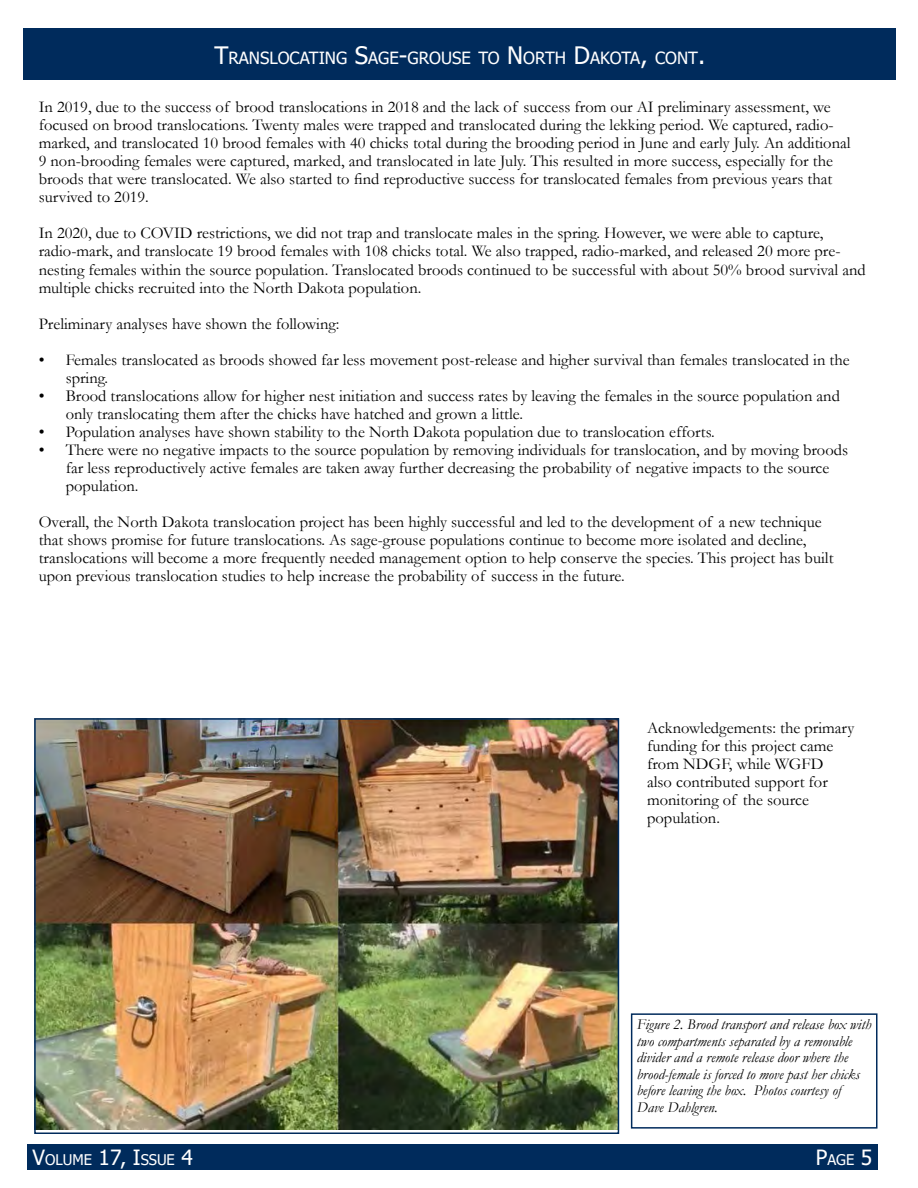
<style>
.page{position:relative;width:918px;height:1188px;background:#fff}
.page>*{position:absolute;margin:0;border:0;box-sizing:border-box;transform-origin:0 0}
.t1{font:16.8px "Tahoma";color:#fff}
.t2{font:16.5px/18px "Garamond";color:#000}
.t3{font:italic 15px/16.5px "Garamond";color:#000}
.t4{font:14.7px "Tahoma";color:#fff}
.s1{font-size:24px}
.s2{font-size:21px}
</style>
<div class="page">
<div style="left:27px;top:1144px;width:851px;height:26px;background:#002b5c"></div>
<div style="left:23px;top:29px;width:873px;height:51px;background:#002b5c"></div>
<div style="left:631px;top:1013px;width:247px;height:116px;border:2px solid #002b5c"></div>
<img style="left:37px;top:721px;width:579px;height:408px">
<div style="left:34px;top:718px;width:585px;height:416px;border:2px solid #002b5c"></div>
<p class="t1" style="left:214px;top:46px;width:492px"><span class="s1">T</span>RANSLOCATING <span class="s1">S</span>AGE<span class="s1">-</span>GROUSE TO <span class="s1">N</span> ORTH <span class="s1">D</span>AKOTA<span class="s1">,</span> CONT<span class="s1">.</span></p>
<p class="t2" style="left:39px;top:98px;width:813px">In 2019, due to the success of brood translocations in 2018 and the lack of success from our AI preliminary assessment, we focused on brood translocations. Twenty males were trapped and translocated during the lekking period. We captured, radio&shy;marked, and translocated 10 brood females with 40 chicks total during the brooding period in June and early July. An additional 9 non-brooding females were captured, marked, and translocated in late July. This resulted in more success, especially for the broods that were translocated. We also started to find reproductive success for translocated females from previous years that survived to 2019.</p>
<p class="t2" style="left:39px;top:224px;width:829px">In 2020, due to COVID restrictions, we did not trap and translocate males in the spring. However, we were able to capture, radio-mark, and translocate 19 brood females with 108 chicks total. We also trapped, radio-marked, and released 20 more pre&shy;nesting females within the source population. Translocated broods continued to be successful with about 50% brood survival and multiple chicks recruited into the North Dakota population.</p>
<p class="t2" style="left:39px;top:314px;width:302px">Preliminary analyses have shown the following:</p>
<p class="t2" style="left:66px;top:350px;width:786px;text-indent:-27px">• Females translocated as broods showed far less movement post-release and higher survival than females translocated in the spring.</p>
<p class="t2" style="left:66px;top:386px;width:776px;text-indent:-27px">• Brood translocations allow for higher nest initiation and success rates by leaving the females in the source population and only translocating them after the chicks have hatched and grown a little.</p>
<p class="t2" style="left:39px;top:422px;width:678px">• Population analyses have shown stability to the North Dakota population due to translocation efforts.</p>
<p class="t2" style="left:66px;top:440px;width:784px;text-indent:-27px">• There were no negative impacts to the source population by removing individuals for translocation, and by moving broods far less reproductively active females are taken away further decreasing the probability of negative impacts to the source population.</p>
<p class="t2" style="left:39px;top:512px;width:796px">Overall, the North Dakota translocation project has been highly successful and led to the development of a new technique that shows promise for future translocations. As sage-grouse populations continue to become more isolated and decline, translocations will become a more frequently needed management option to help conserve the species. This project has built upon previous translocation studies to help increase the probability of success in the future.</p>
<p class="t2" style="left:647px;top:719px;width:209px">Acknowledgements: the primary funding for this project came from NDGF, while WGFD<br>also contributed support for monitoring of the source population.</p>
<p class="t3" style="left:637px;top:1016px;width:236px">Figure 2. Brood transport and release box with two compartments separated by a removable divider and a remote release door where the brood-female is forced to move past her chicks before leaving the box. Photos courtesy of Dave Dahlgren.</p>
<p class="t4" style="left:33px;top:1150px;width:162px"><span class="s2">V</span>OLUME <span class="s2">17, I</span>SSUE <span class="s2">4</span></p>
<p class="t4" style="left:816px;top:1150px;width:58px"><span class="s2">P</span>AGE <span class="s2">5</span></p>
</div>
